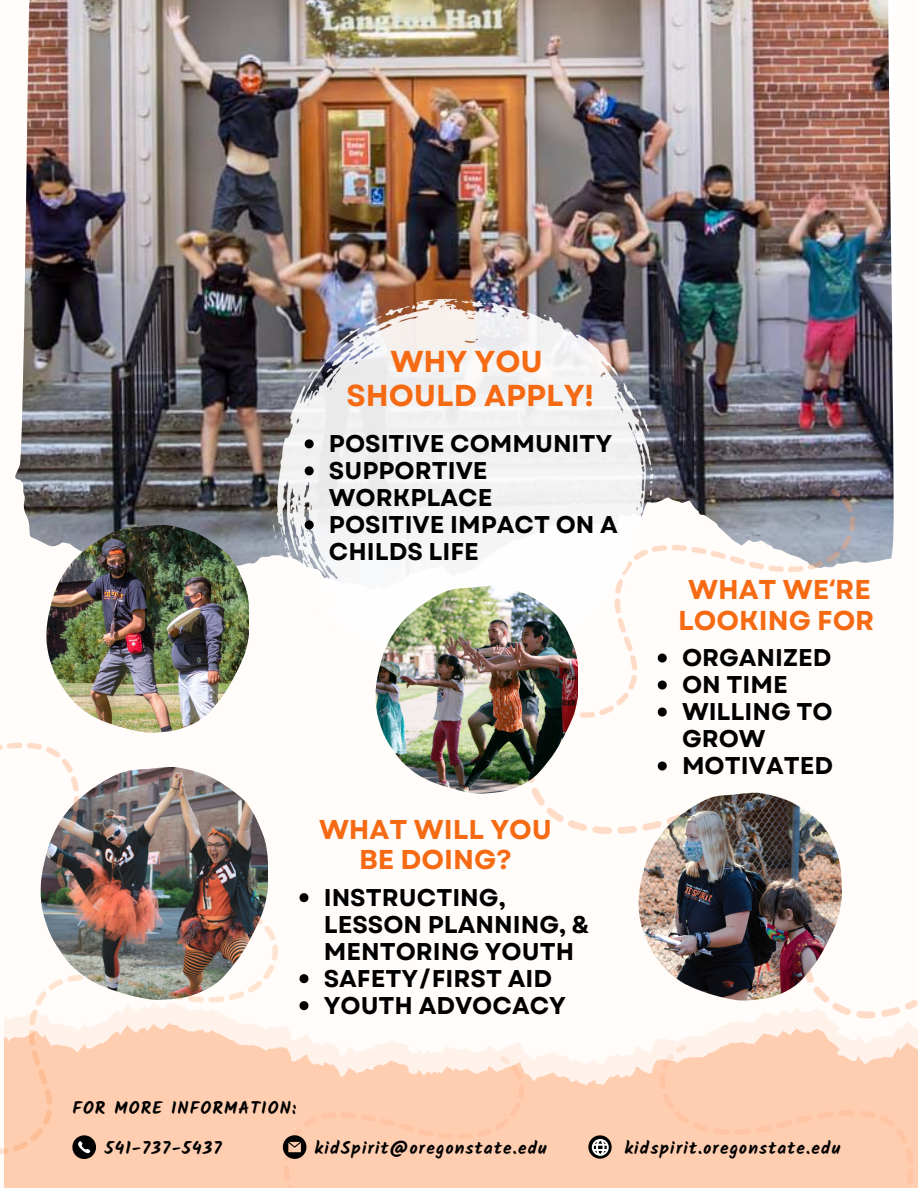
<style>
.page{position:relative;width:918px;height:1188px;background:#fff}
.page>*{position:absolute;margin:0;border:0;box-sizing:border-box;transform-origin:0 0}
.t1{font:700 30.15px/33.8px "Garet";color:#f66a13;text-align:center}
.t2{font:700 27.15px/30.3px "Garet";color:#f66a13;text-align:center}
.t3{font:700 24.15px/27px "Garet";color:#000}
.t4{font:700 17.55px "Kalam";letter-spacing:.065em;color:#000}
.s1{font-family:"Noto Sans"}
</style>
<div class="page">
<img style="left:15px;top:0;width:879px;height:984px">
<img style="left:219px;top:0;width:675px;height:504px">
<img style="left:41px;top:767px;width:227px;height:159px">
<svg style="left:527px;top:741px;width:367px;height:243px"></svg>
<img style="left:639px;top:793px;width:202px;height:204px">
<img style="left:0;top:696px;width:147px;height:219px">
<img style="left:46px;top:525px;width:203px;height:208px">
<svg style="left:578px;top:498px;width:277px;height:220px"></svg>
<svg style="left:831px;top:489px;width:9px;height:8px"></svg>
<svg style="left:303px;top:997px;width:615px;height:22px"></svg>
<svg style="left:4px;top:1019px;width:914px;height:169px"></svg>
<svg style="left:0;top:926px;width:278px;height:228px"></svg>
<svg style="left:253px;top:916px;width:10px;height:8px"></svg>
<svg style="left:653px;top:1044px;width:265px;height:144px;background:#feceb2"></svg>
<img style="left:273px;top:294px;width:380px;height:379px">
<img style="left:376px;top:586px;width:202px;height:207px">
<svg style="left:72px;top:1135px;width:24px;height:24px"></svg>
<svg style="left:229px;top:1056px;width:295px;height:132px;background:#fccdb2"></svg>
<svg style="left:588px;top:1135px;width:24px;height:24px"></svg>
<svg style="left:592px;top:1139px;width:17px;height:17px"></svg>
<svg style="left:305px;top:439px;width:9px;height:9px"></svg>
<svg style="left:305px;top:466px;width:9px;height:9px"></svg>
<svg style="left:305px;top:520px;width:9px;height:9px"></svg>
<svg style="left:658px;top:654px;width:9px;height:9px"></svg>
<svg style="left:658px;top:681px;width:9px;height:9px"></svg>
<svg style="left:658px;top:708px;width:9px;height:9px"></svg>
<svg style="left:658px;top:762px;width:9px;height:9px"></svg>
<svg style="left:299px;top:893px;width:9px;height:9px"></svg>
<svg style="left:299px;top:974px;width:9px;height:9px"></svg>
<svg style="left:299px;top:1001px;width:9px;height:9px"></svg>
<p class="t1" style="left:346px;top:345px;width:249px">WHY YOU<br>SHOULD APPLY!</p>
<p class="t3" style="left:329px;top:430px;width:290px">POSITIVE COMMUNITY<br>SUPPORTIVE<br>WORKPLACE<br>POSITIVE IMPACT ON A<br>CHILDS LIFE</p>
<p class="t2" style="left:319px;top:814px;width:235px">WHAT WILL YOU<br>BE DOING?</p>
<p class="t3" style="left:324px;top:884px;width:267px">INSTRUCTING,<br>LESSON PLANNING, &amp;<br>MENTORING YOUTH<br>SAFETY/FIRST AID<br>YOUTH ADVOCACY</p>
<p class="t2" style="left:678px;top:575px;width:198px">WHAT WE<span class="s1">ʻ</span>RE<br>LOOKING FOR</p>
<p class="t3" style="left:682px;top:644px;width:153px">ORGANIZED<br>ON TIME<br>WILLING TO<br>GROW<br>MOTIVATED</p>
<p class="t4" style="left:72px;top:1098px;width:225px">FOR MORE INFORMATION:</p>
<p class="t4" style="left:105px;top:1138px;width:119px">541-737-5437</p>
<p class="t4" style="left:315px;top:1138px;width:234px">kidSpirit@oregonstate.edu</p>
<p class="t4" style="left:624px;top:1138px;width:217px">kidspirit.oregonstate.edu</p>
</div>
